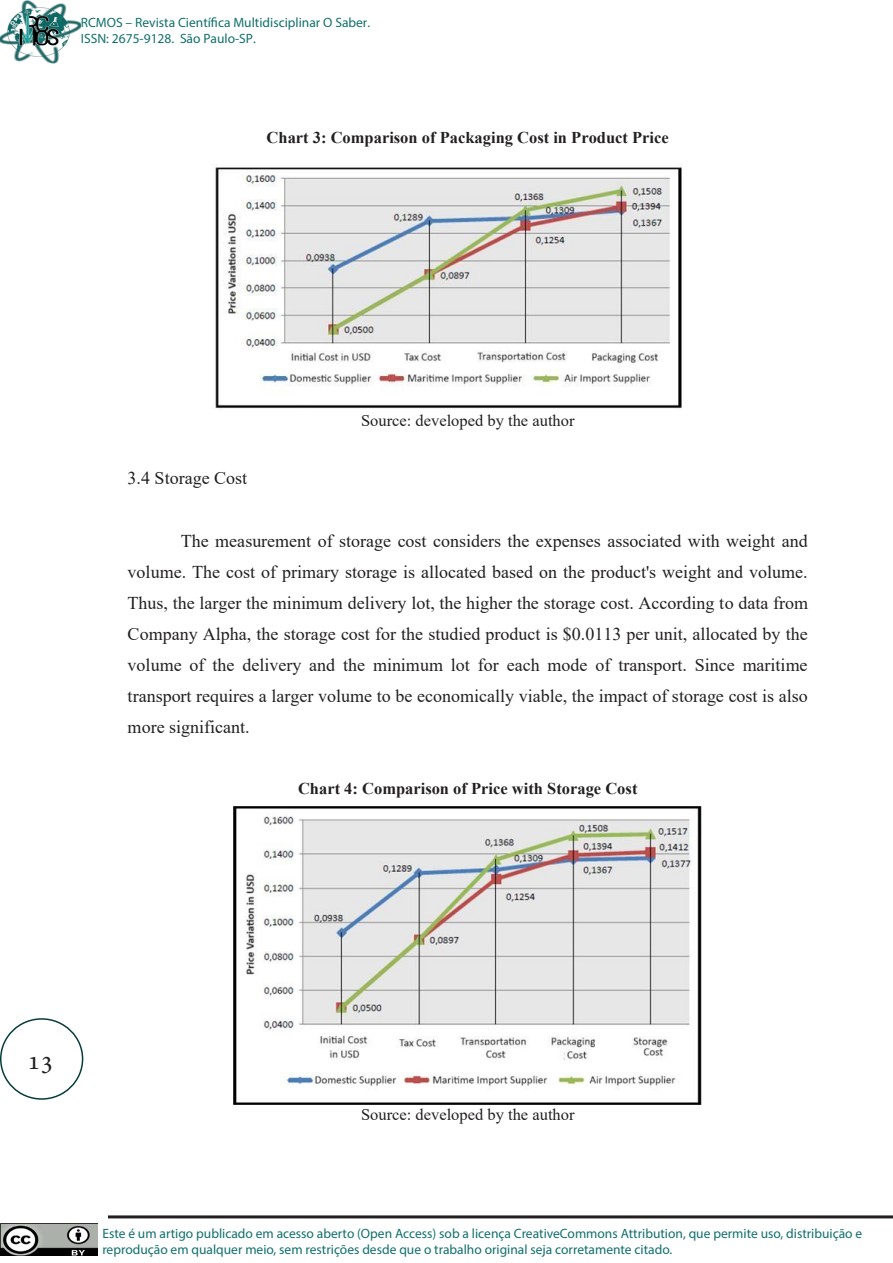
<style>
.page{position:relative;width:893px;height:1263px;background:#fff}
.page>*{position:absolute;margin:0;border:0;box-sizing:border-box;transform-origin:0 0}
.t1{font:27px "Minion Pro";color:#231f20}
.t2{font:18px/31px "Times New Roman";color:#231f20;text-align:justify}
.t3{font:700 16.5px "Times New Roman";color:#231f20}
.t4{font:16.5px "Times New Roman";color:#231f20}
.t5{font:13.5px/16.5px "Myriad Pro";color:#10706c}
</style>
<div class="page">
<img style="left:0;top:1224px;width:97px;height:32px">
<img style="left:0;top:0;width:81px;height:64px">
<div style="left:0;top:1018px;width:83px;height:82px;border:2px solid #053c3a;border-radius:50%"></div>
<hr style="left:108px;top:1215px;width:785px;height:3px;background:#231f20">
<img style="left:213px;top:165px;width:469px;height:245px">
<img style="left:234px;top:806px;width:468px;height:298px">
<p class="t5" style="left:81px;top:14px;width:291px">RCMOS – Revista Científica Multidisciplinar O Saber.<br>ISSN: 2675-9128. São Paulo-SP.</p>
<p class="t3" style="left:267px;top:126px;width:404px">Chart 3: Comparison of Packaging Cost in Product Price</p>
<p class="t2" style="left:128px;top:462px;width:121px">3.4 Storage Cost</p>
<p class="t4" style="left:361px;top:409px;width:215px">Source: developed by the author</p>
<p class="t2" style="left:128px;top:524px;width:682px;text-indent:53px">The measurement of storage cost considers the expenses associated with weight and volume. The cost of primary storage is allocated based on the product's weight and volume.<br>Thus, the larger the minimum delivery lot, the higher the storage cost. According to data from Company Alpha, the storage cost for the studied product is $0.0113 per unit, allocated by the volume of the delivery and the minimum lot for each mode of transport. Since maritime transport requires a larger volume to be economically viable, the impact of storage cost is also more significant.</p>
<p class="t3" style="left:298px;top:776px;width:341px">Chart 4: Comparison of Price with Storage Cost</p>
<h1 class="t1" style="left:27px;top:1042px;width:28px">13</h1>
<p class="t4" style="left:361px;top:1102px;width:215px">Source: developed by the author</p>
<p class="t5" style="left:102px;top:1225px;width:761px">Este é um artigo publicado em acesso aberto (Open Access) sob a licença CreativeCommons Attribution, que permite uso, distribuição e reprodução em qualquer meio, sem restrições desde que o trabalho original seja corretamente citado.</p>
</div>
